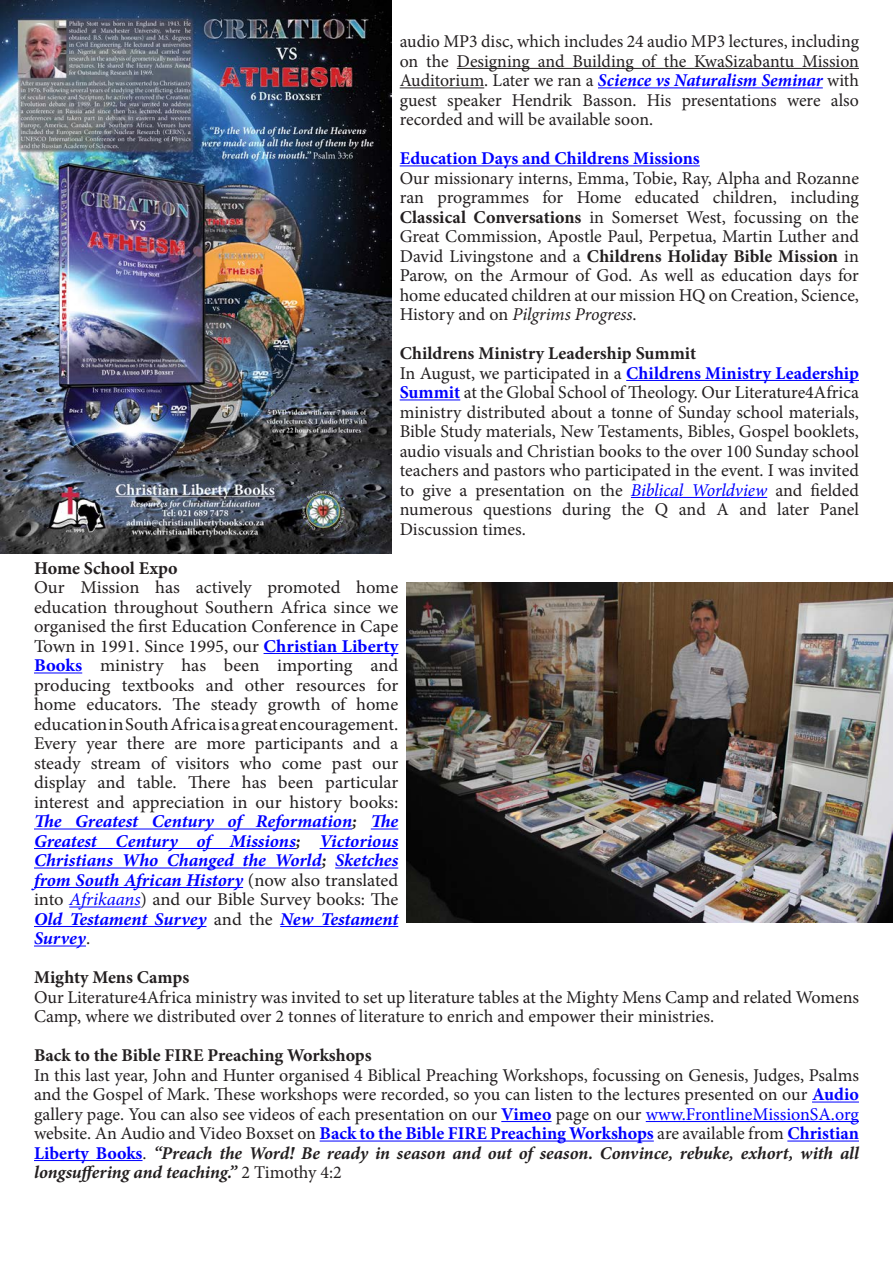
<style>
.page{position:relative;width:893px;height:1263px;background:#fff}
.page>*{position:absolute;margin:0;border:0;box-sizing:border-box;transform-origin:0 0}
.t1{font:18px/19.5px "Minion Pro";color:#231f20;text-align:justify}
.t2{font:700 18px "Minion Pro";color:#231f20}
.t3{font:700 18px "Minion Pro";color:#00f}
.s1{font-weight:700;font-style:italic;color:#00f}
.s2{font-weight:700}
.s3{font-style:italic}
.s4{font-weight:700;color:#00f}
.s5{font-style:italic;color:#00f}
.s6{font-weight:700;font-style:italic}
.s7{color:#00f}
</style>
<div class="page">
<hr style="left:457px;top:68px;width:402px;height:1px;background:#231f20">
<hr style="left:400px;top:87px;width:84px;height:1px;background:#231f20">
<hr style="left:598px;top:87px;width:225px;height:1px;background:#00f">
<hr style="left:400px;top:165px;width:300px;height:1px;background:#00f">
<hr style="left:626px;top:380px;width:233px;height:1px;background:#00f">
<hr style="left:400px;top:399px;width:60px;height:1px;background:#00f">
<hr style="left:631px;top:497px;width:136px;height:1px;background:#00f">
<hr style="left:264px;top:653px;width:134px;height:1px;background:#00f">
<hr style="left:34px;top:672px;width:48px;height:1px;background:#00f">
<hr style="left:34px;top:828px;width:318px;height:1px;background:#00f">
<svg style="left:371px;top:828px;width:27px;height:1px"></svg>
<hr style="left:34px;top:848px;width:262px;height:1px;background:#00f">
<hr style="left:320px;top:848px;width:78px;height:1px;background:#00f">
<hr style="left:34px;top:867px;width:288px;height:1px;background:#00f">
<hr style="left:335px;top:867px;width:63px;height:1px;background:#00f">
<hr style="left:34px;top:887px;width:209px;height:1px;background:#00f">
<hr style="left:69px;top:906px;width:72px;height:1px;background:#00f">
<hr style="left:34px;top:926px;width:172px;height:1px;background:#00f">
<hr style="left:280px;top:926px;width:118px;height:1px;background:#00f">
<hr style="left:34px;top:945px;width:52px;height:1px;background:#00f">
<hr style="left:812px;top:1101px;width:47px;height:1px;background:#00f">
<hr style="left:501px;top:1121px;width:50px;height:1px;background:#00f">
<hr style="left:646px;top:1121px;width:213px;height:1px;background:#00f">
<hr style="left:320px;top:1140px;width:334px;height:1px;background:#00f">
<hr style="left:787px;top:1140px;width:72px;height:1px;background:#00f">
<hr style="left:34px;top:1160px;width:109px;height:1px;background:#00f">
<img style="left:0;top:0;width:391px;height:553px">
<img style="left:407px;top:582px;width:486px;height:340px">
<p class="t1" style="left:400px;top:32px;width:461px">audio MP3 disc, which includes 24 audio MP3 lectures, including on the Designing and Building of the KwaSizabantu Mission Auditorium. Later we ran a <span class="s1">Science vs Naturalism Seminar</span> with guest speaker Hendrik Basson. His presentations were also recorded and will be available soon.</p>
<p class="t3" style="left:400px;top:146px;width:302px">Education Days and Childrens Missions</p>
<p class="t1" style="left:400px;top:168px;width:461px">Our missionary interns, Emma, Tobie, Ray, Alpha and Rozanne ran programmes for Home educated children, including <span class="s2">Classical Conversations</span> in Somerset West, focussing on the Great Commission, Apostle Paul, Perpetua, Martin Luther and David Livingstone and a <span class="s2">Childrens Holiday Bible Mission</span> in Parow, on the Armour of God. As well as education days for home educated children at our mission HQ on Creation, Science, History and on <span class="s3">Pilgrims Progress</span>.</p>
<p class="t2" style="left:400px;top:341px;width:298px">Childrens Ministry Leadership Summit</p>
<p class="t1" style="left:400px;top:363px;width:461px">In August, we participated in a <span class="s4">Childrens Ministry Leadership Summit</span> at the Global School of Theology. Our Literature4Africa ministry distributed about a tonne of Sunday school materials, Bible Study materials, New Testaments, Bibles, Gospel booklets, audio visuals and Christian books to the over 100 Sunday school teachers and pastors who participated in the event. I was invited to give a presentation on the <span class="s5">Biblical Worldview</span> and fielded numerous questions during the Q and A and later Panel Discussion times.</p>
<p class="t2" style="left:34px;top:555px;width:145px">Home School Expo</p>
<p class="t1" style="left:34px;top:578px;width:366px">Our Mission has actively promoted home education throughout Southern Africa since we organised the first Education Conference in Cape Town in 1991. Since 1995, our <span class="s4">Christian Liberty Books</span> ministry has been importing and producing textbooks and other resources for home educators. The steady growth of home education in South Africa is a great encouragement.<br>Every year there are more participants and a steady stream of visitors who come past our display and table. There has been particular interest and appreciation in our history books:<br><span class="s1">The Greatest Century of Reformation</span><span class="s6">;</span> <span class="s1">The Greatest Century of Missions</span><span class="s6">;</span> <span class="s1">Victorious Christians Who Changed the World</span><span class="s6">;</span> <span class="s1">Sketches from South African History</span> (now also translated into <span class="s5">Afrikaans</span>) and our Bible Survey books: The <span class="s1">Old Testament Survey</span> and the <span class="s1">New Testament Survey</span>.</p>
<p class="t2" style="left:34px;top:965px;width:157px">Mighty Mens Camps</p>
<p class="t1" style="left:34px;top:987px;width:826px">Our Literature4Africa ministry was invited to set up literature tables at the Mighty Mens Camp and related Womens<br>Camp, where we distributed over 2 tonnes of literature to enrich and empower their ministries.</p>
<p class="t2" style="left:34px;top:1043px;width:339px">Back to the Bible FIRE Preaching Workshops</p>
<p class="t1" style="left:34px;top:1065px;width:826px">In this last year, John and Hunter organised 4 Biblical Preaching Workshops, focussing on Genesis, Judges, Psalms and the Gospel of Mark. These workshops were recorded, so you can listen to the lectures presented on our <span class="s4">Audio </span>gallery page. You can also see videos of each presentation on our <span class="s4">Vimeo</span> page on our <span class="s7">www.FrontlineMissionSA.org </span>website. An Audio and Video Boxset on <span class="s4">Back to the Bible FIRE Preaching Workshops</span> are available from <span class="s4">Christian Liberty Books</span>. <span class="s6">“Preach the Word! Be ready in season and out of season. Convince, rebuke, exhort, with all longsuffering and teaching.”</span> 2 Timothy 4:2</p>
</div>
